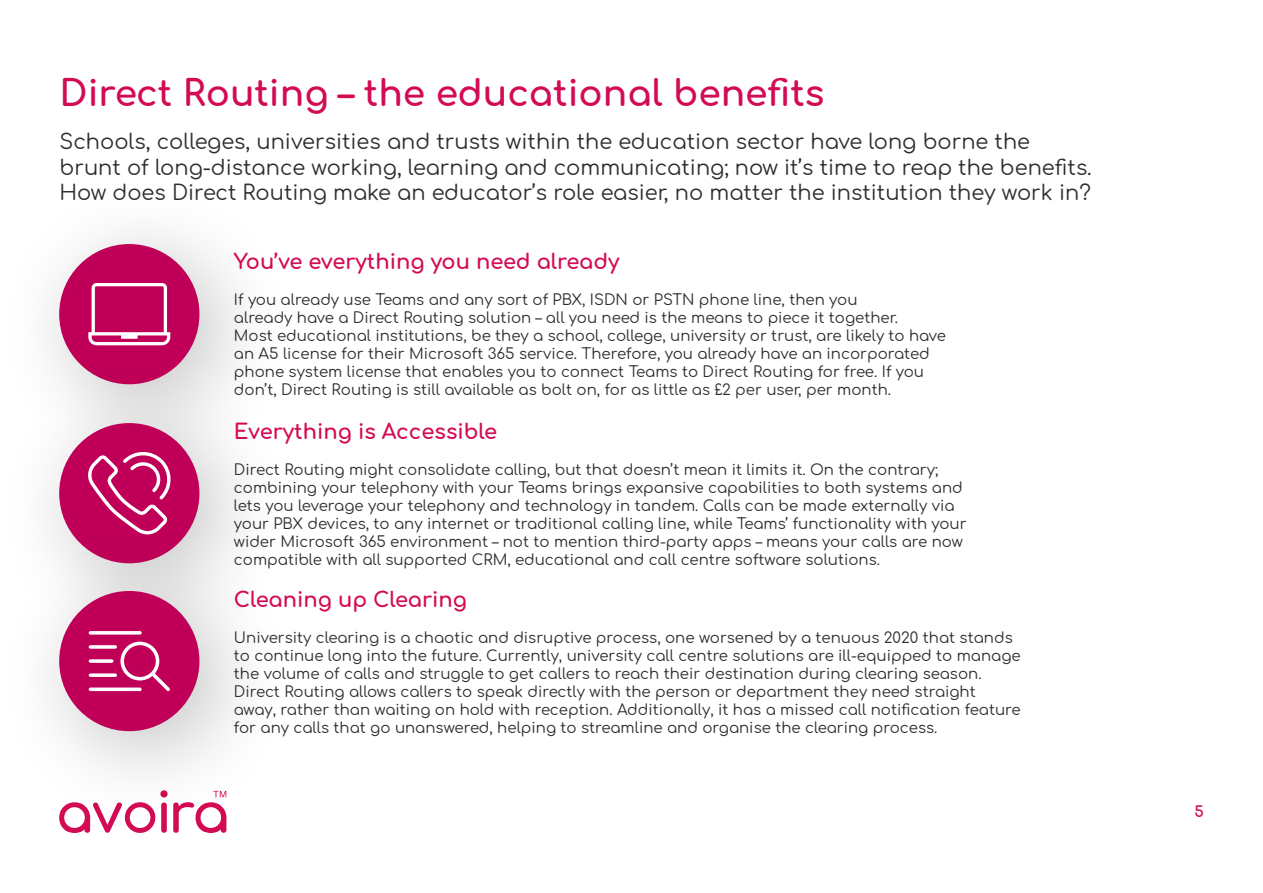
<style>
.page{position:relative;width:1263px;height:893px;background:#fff}
.page>*{position:absolute;margin:0;border:0;box-sizing:border-box;transform-origin:0 0}
.t1{font:700 36px "Comfortaa";color:#d30b54}
.t2{font:21px/25.2px "Comfortaa";color:#2e2e2b}
.t3{font:700 21px "Comfortaa";color:#d30b54}
.t4{font:15px/18px "Comfortaa";color:#2e2e2b}
.t5{font:700 15px "Comfortaa";color:#d30b54}
</style>
<div class="page">
<svg style="left:62px;top:827px;width:164px;height:6px"></svg>
<div style="left:0;top:179px;width:296px;height:302px;background:#000;opacity:.25"></div>
<div style="left:59px;top:244px;width:140px;height:140px;background:#c00058;border-radius:50%"></div>
<div style="left:0;top:358px;width:296px;height:302px;background:#000;opacity:.25"></div>
<div style="left:59px;top:423px;width:140px;height:140px;background:#c00058;border-radius:50%"></div>
<div style="left:0;top:526px;width:296px;height:301px;background:#000;opacity:.25"></div>
<div style="left:59px;top:591px;width:140px;height:140px;background:#c00058;border-radius:50%"></div>
<svg style="left:88px;top:283px;width:82px;height:62px"></svg>
<svg style="left:86px;top:452px;width:87px;height:82px"></svg>
<svg style="left:89px;top:631px;width:81px;height:60px"></svg>
<h1 class="t1" style="left:60px;top:61px;width:766px">Direct Routing – the educational benefits</h1>
<p class="t2" style="left:60px;top:126px;width:1034px">Schools, colleges, universities and trusts within the education sector have long borne the brunt of long-distance working, learning and communicating; now it’s time to reap the benefits.<br>How does Direct Routing make an educator’s role easier, no matter the institution they work in?</p>
<h2 class="t3" style="left:234px;top:243px;width:387px">You’ve everything you need already</h2>
<p class="t4" style="left:234px;top:289px;width:714px">If you already use Teams and any sort of PBX, ISDN or PSTN phone line, then you<br>already have a Direct Routing solution – all you need is the means to piece it together.<br>Most educational institutions, be they a school, college, university or trust, are likely to have an A5 license for their Microsoft 365 service. Therefore, you already have an incorporated phone system license that enables you to connect Teams to Direct Routing for free. If you don’t, Direct Routing is still available as bolt on, for as little as £2 per user, per month.</p>
<h2 class="t3" style="left:234px;top:413px;width:265px">Everything is Accessible</h2>
<p class="t4" style="left:234px;top:459px;width:734px">Direct Routing might consolidate calling, but that doesn’t mean it limits it. On the contrary; combining your telephony with your Teams brings expansive capabilities to both systems and lets you leverage your telephony and technology in tandem. Calls can be made externally via your PBX devices, to any internet or traditional calling line, while Teams’ functionality with your wider Microsoft 365 environment – not to mention third-party apps – means your calls are now compatible with all supported CRM, educational and call centre software solutions.</p>
<h2 class="t3" style="left:234px;top:581px;width:235px">Cleaning up Clearing</h2>
<p class="t4" style="left:234px;top:627px;width:788px">University clearing is a chaotic and disruptive process, one worsened by a tenuous 2020 that stands to continue long into the future. Currently, university call centre solutions are ill-equipped to manage the volume of calls and struggle to get callers to reach their destination during clearing season.<br>Direct Routing allows callers to speak directly with the person or department they need straight away, rather than waiting on hold with reception. Additionally, it has a missed call notification feature for any calls that go unanswered, helping to streamline and organise the clearing process.</p>
<p class="t5" style="left:1194px;top:798px;width:11px">5</p>
</div>
